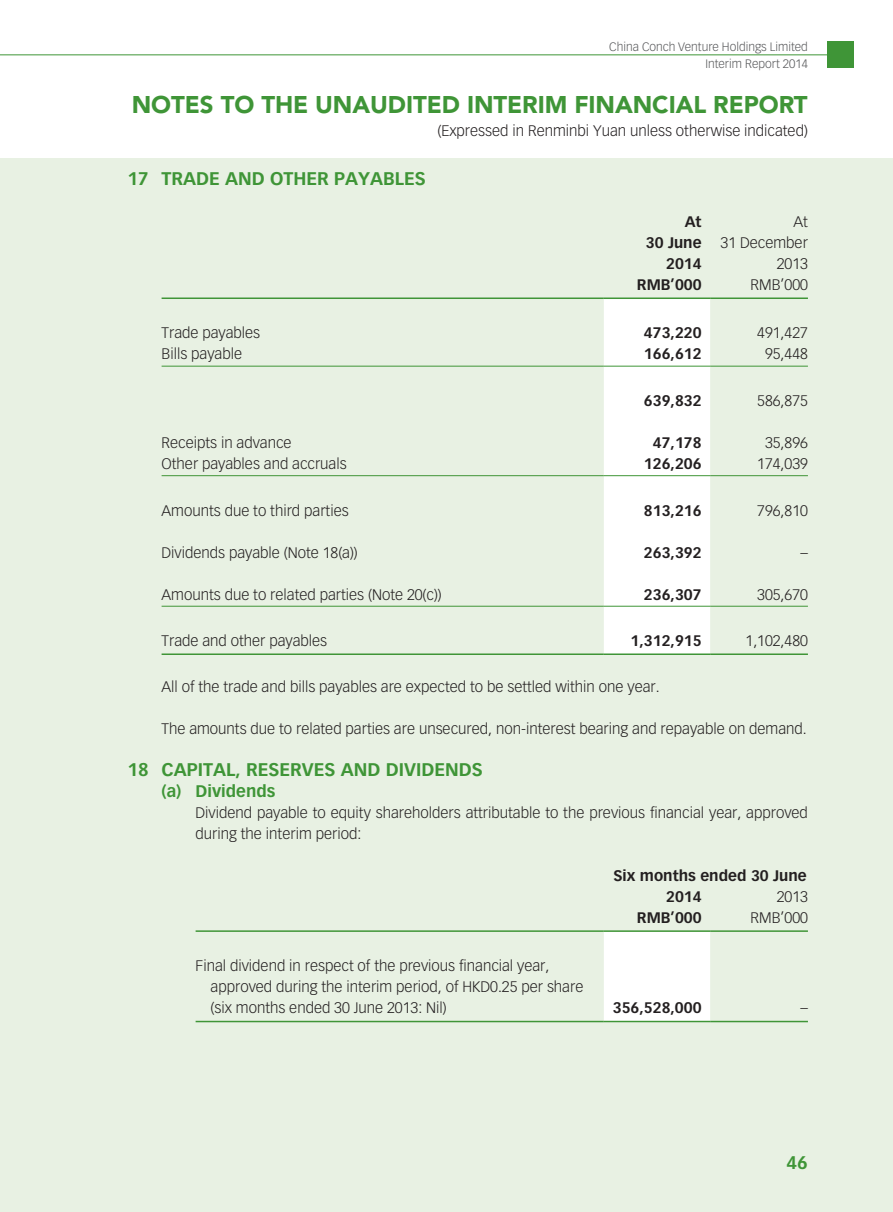
<style>
.page{position:relative;width:893px;height:1212px;background:#fff}
.page>*{position:absolute;margin:0;border:0;box-sizing:border-box;transform-origin:0 0}
.t1{font:900 24px "Avenir LT Std";color:#3f9537}
.t2{font:700 18px "Vectora LT Std";color:#3f9537}
.t3{font:700 16.5px "Vectora LT Std";color:#3f9537}
.t4{font:300 15px/21px "Vectora LT Std";color:#231f20}
.t5{font:700 15px/21px "Vectora LT Std";color:#231f20;text-align:right}
.t6{font:300 12px/16.5px "Vectora LT Std";color:#57585a;text-align:right}
</style>
<div class="page">
<div style="left:0;top:158px;width:893px;height:1054px;background:#e8f1e3"></div>
<hr style="left:0;top:54px;width:853px;height:1px;background:#3f9537">
<div style="left:827px;top:42px;width:27px;height:26px;background:#3f9537"></div>
<div style="left:604px;top:299px;width:106px;height:354px;background:#fff"></div>
<hr style="left:162px;top:297px;width:442px;height:2px;background:#3f9537">
<hr style="left:604px;top:297px;width:106px;height:2px;background:#3f9537">
<hr style="left:710px;top:297px;width:98px;height:2px;background:#3f9537">
<hr style="left:162px;top:366px;width:442px;height:1px;background:#3f9537">
<hr style="left:604px;top:366px;width:106px;height:1px;background:#3f9537">
<hr style="left:710px;top:366px;width:98px;height:1px;background:#3f9537">
<hr style="left:162px;top:475px;width:442px;height:1px;background:#3f9537">
<hr style="left:604px;top:475px;width:106px;height:1px;background:#3f9537">
<hr style="left:710px;top:475px;width:98px;height:1px;background:#3f9537">
<hr style="left:162px;top:606px;width:442px;height:1px;background:#3f9537">
<hr style="left:604px;top:606px;width:106px;height:1px;background:#3f9537">
<hr style="left:710px;top:606px;width:98px;height:1px;background:#3f9537">
<hr style="left:162px;top:653px;width:442px;height:2px;background:#3f9537">
<hr style="left:604px;top:653px;width:106px;height:2px;background:#3f9537">
<hr style="left:710px;top:653px;width:98px;height:2px;background:#3f9537">
<div style="left:604px;top:932px;width:106px;height:89px;background:#fff"></div>
<hr style="left:196px;top:930px;width:408px;height:2px;background:#3f9537">
<hr style="left:604px;top:930px;width:106px;height:2px;background:#3f9537">
<hr style="left:710px;top:930px;width:98px;height:2px;background:#3f9537">
<hr style="left:196px;top:1021px;width:408px;height:1px;background:#3f9537">
<hr style="left:604px;top:1021px;width:106px;height:1px;background:#3f9537">
<hr style="left:710px;top:1021px;width:98px;height:1px;background:#3f9537">
<h1 class="t1" style="left:132px;top:91px;width:36px">NOTES</h1>
<h1 class="t1" style="left:221px;top:91px;width:18px">TO</h1>
<h1 class="t1" style="left:261px;top:91px;width:71px">THE UNAUDITED</h1>
<h1 class="t1" style="left:467px;top:91px;width:15px">INTERIM</h1>
<p class="t6" style="left:609px;top:39px;width:200px">China Conch Venture Holdings Limited<br>Interim Report 2014</p>
<h1 class="t1" style="left:713px;top:91px;width:17px">REPORT</h1>
<h1 class="t1" style="left:574px;top:91px;width:16px">FINANCIAL</h1>
<p class="t4" style="left:437px;top:120px;width:372px">(Expressed in Renminbi Yuan unless otherwise indicated(</p>
<p class="t2" style="left:128px;top:168px;width:23px">17</p>
<p class="t2" style="left:162px;top:168px;width:266px">TRADE AND OTHER PAYABLES</p>
<p class="t5" style="left:646px;top:211px;width:57px">At<br>30 June<br>2014</p>
<p class="t4" style="left:721px;top:211px;width:89px;text-align:right">At<br>31 December<br>2013<br>RMB‘000</p>
<p class="t5" style="left:637px;top:274px;width:66px">RMB’000</p>
<p class="t2" style="left:128px;top:758px;width:23px">18</p>
<p class="t4" style="left:162px;top:323px;width:100px">Trade payables</p>
<p class="t5" style="left:644px;top:323px;width:59px">473,220</p>
<p class="t4" style="left:757px;top:323px;width:52px">491,427</p>
<p class="t4" style="left:162px;top:344px;width:82px">Bills payable</p>
<p class="t5" style="left:644px;top:344px;width:59px">166,612</p>
<p class="t4" style="left:765px;top:344px;width:44px">95,448</p>
<p class="t5" style="left:644px;top:390px;width:59px">639,832</p>
<p class="t4" style="left:757px;top:390px;width:52px">586,875</p>
<p class="t4" style="left:162px;top:432px;width:132px">Receipts in advance</p>
<p class="t5" style="left:653px;top:432px;width:50px">47,178</p>
<p class="t4" style="left:765px;top:432px;width:44px">35,896</p>
<p class="t4" style="left:162px;top:453px;width:187px">Other payables and accruals</p>
<p class="t5" style="left:644px;top:453px;width:59px">126,206</p>
<p class="t4" style="left:757px;top:453px;width:52px">174,039</p>
<p class="t4" style="left:162px;top:500px;width:189px">Amounts due to third parties</p>
<p class="t5" style="left:644px;top:500px;width:59px">813,216</p>
<p class="t4" style="left:757px;top:500px;width:52px">796,810</p>
<p class="t4" style="left:162px;top:542px;width:198px">Dividends payable (Note 1 8 ( (a(</p>
<p class="t5" style="left:644px;top:542px;width:59px">263,392</p>
<p class="t4" style="left:800px;top:542px;width:9px">–</p>
<p class="t4" style="left:162px;top:584px;width:282px">Amounts due to related parties (Note 2 0 ( (c(</p>
<p class="t5" style="left:644px;top:584px;width:59px">236,307</p>
<p class="t4" style="left:757px;top:584px;width:52px">305,670</p>
<p class="t4" style="left:162px;top:630px;width:167px">Trade and other payables</p>
<p class="t4" style="left:162px;top:676px;width:500px">All of the trade and bills payables are expected to be settled within one year.</p>
<p class="t4" style="left:162px;top:718px;width:647px">The amounts due to related parties are unsecured, non-interest bearing and repayable on demand.</p>
<p class="t2" style="left:162px;top:758px;width:323px">CAPITAL, RESERVES AND DIVIDENDS</p>
<p class="t5" style="left:631px;top:630px;width:73px">1,312,915</p>
<p class="t4" style="left:745px;top:630px;width:64px">1,102,480</p>
<p class="t3" style="left:162px;top:781px;width:21px">)a(</p>
<p class="t3" style="left:196px;top:781px;width:81px">Dividends</p>
<p class="t4" style="left:196px;top:802px;width:614px">Dividend payable to equity shareholders attributable to the previous financial year, approved during the interim period:</p>
<p class="t5" style="left:613px;top:865px;width:195px">Six months ended 30 June</p>
<p class="t4" style="left:777px;top:886px;width:33px">2013</p>
<p class="t5" style="left:666px;top:886px;width:37px">2014</p>
<p class="t5" style="left:637px;top:907px;width:66px">RMB’000</p>
<p class="t4" style="left:751px;top:907px;width:59px">RMB‘000</p>
<p class="t4" style="left:211px;top:956px;width:374px;text-indent:-15px">Final dividend in respect of the previous financial year, approved during the interim period, of HKD0.25 per share</p>
<p class="t4" style="left:211px;top:998px;width:238px">(six months ended 30 June 2013: Nil(</p>
<p class="t5" style="left:613px;top:997px;width:90px">356,528,000</p>
<p class="t4" style="left:800px;top:998px;width:9px">–</p>
<p class="t2" style="left:787px;top:1151px;width:23px">46</p>
</div>
